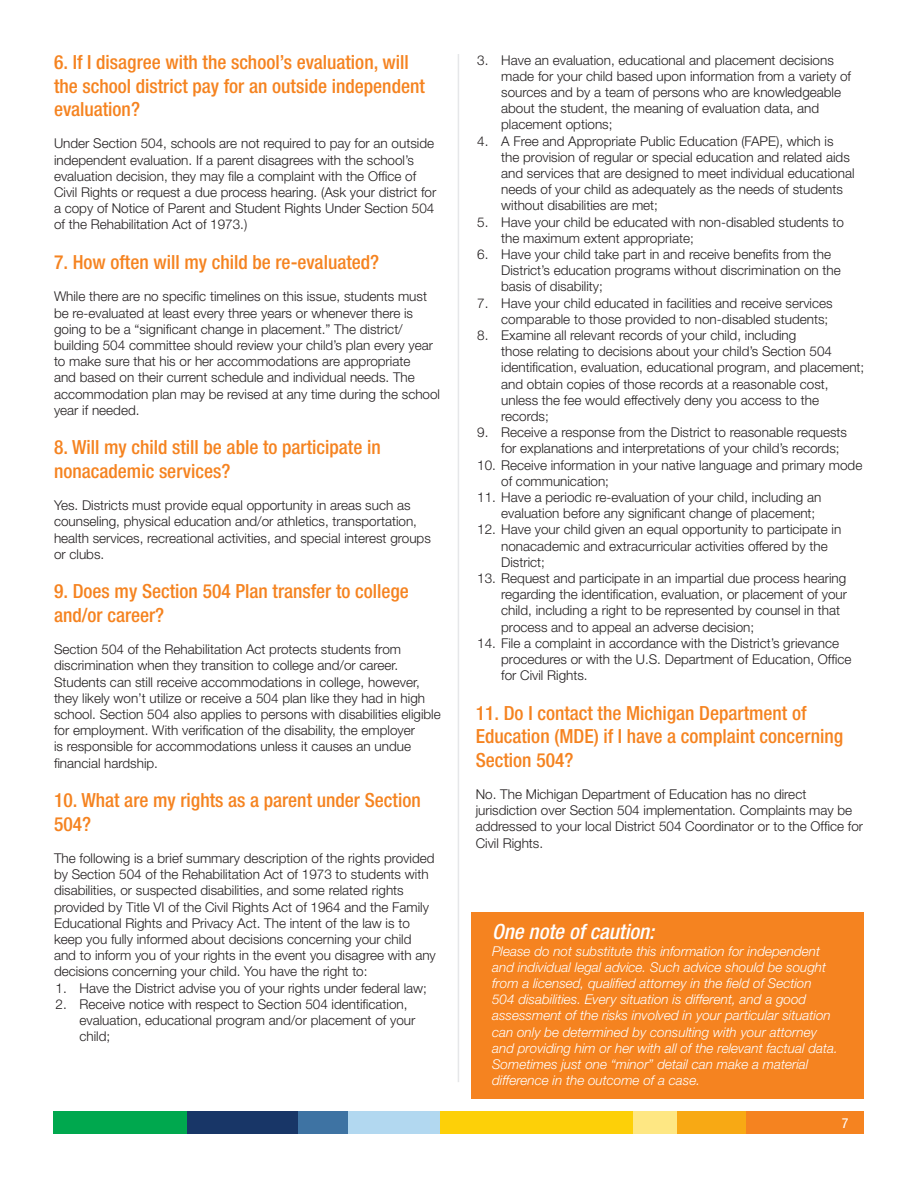
<style>
.page{position:relative;width:918px;height:1188px;background:#fff}
.page>*{position:absolute;margin:0;border:0;box-sizing:border-box;transform-origin:0 0}
.t1{font:italic 500 condensed 21px "Helvetica Neue";color:#fff}
.t2{font:500 condensed 19.5px/23.4px "Helvetica Neue";color:#f58320}
.t3{font:condensed 13.8px "Helvetica Neue";color:#fff}
.t4{font:300 13.5px/16.2px "Helvetica Neue";color:#231f20}
.t5{font:italic 300 13.5px/16.2px "Helvetica Neue";color:#fff}
.s1{font-family:"Helvetica Neue LT Pro"}
</style>
<div class="page">
<div style="left:53px;top:1112px;width:160px;height:22px;background:#00a84e"></div>
<div style="left:188px;top:1112px;width:160px;height:22px;background:#183667"></div>
<div style="left:678px;top:1112px;width:186px;height:22px;background:#f58320"></div>
<svg style="left:298px;top:1112px;width:143px;height:22px;background:#89b4d3"></svg>
<div style="left:441px;top:1112px;width:192px;height:22px;background:#fdd008"></div>
<svg style="left:633px;top:1112px;width:113px;height:22px;background:#fac13f"></svg>
<hr style="left:458px;top:54px;width:1px;height:1028px;background:#e6e7e9">
<div style="left:471px;top:913px;width:393px;height:186px;background:#f58320"></div>
<h2 class="t2" style="left:54px;top:50px;width:372px">6. If I disagree with the school’s evaluation, will the school district pay for an outside independent evaluation?</h2>
<p class="t4" style="left:54px;top:135px;width:384px">Under Section 504, schools are not required to pay for an outside independent evaluation. If a parent disagrees with the school’s evaluation decision, they may file a complaint with the Office of Civil Rights or request a due process hearing. (Ask your district for a copy of Notice of Parent and Student Rights Under Section 504 of the Rehabilitation Act of 1973.)</p>
<h2 class="t2" style="left:54px;top:250px;width:327px">7. How often will my child be re-evaluated?</h2>
<p class="t4" style="left:54px;top:288px;width:388px">While there are no specific timelines on this issue, students must be re-evaluated at least every three years or whenever there is going to be a “significant change in placement.” The district/ building 504 committee should review your child’s plan every year to make sure that his or her accommodations are appropriate<br>and based on their current schedule and individual needs. The accommodation plan may be revised at any time during the school year if needed.</p>
<h2 class="t2" style="left:54px;top:436px;width:328px">8. Will my child still be able to participate in nonacademic services?</h2>
<p class="t4" style="left:54px;top:497px;width:378px">Yes. Districts must provide equal opportunity in areas such as counseling, physical education and/or athletics, transportation, health services, recreational activities, and special interest groups or clubs.</p>
<h2 class="t2" style="left:54px;top:580px;width:356px">9. Does my Section 504 Plan transfer to college and/or career?</h2>
<p class="t4" style="left:54px;top:641px;width:388px">Section 504 of the Rehabilitation Act protects students from discrimination when they transition to college and/or career.<br>Students can still receive accommodations in college, however, they likely won’t utilize or receive a 504 plan like they had in high school. Section 504 also applies to persons with disabilities eligible for employment. With verification of the disability, the employer<br>is responsible for accommodations unless it causes an undue financial hardship.</p>
<h2 class="t2" style="left:54px;top:788px;width:368px">10. What are my rights as a parent under Section<br>504?</h2>
<p class="t4" style="left:54px;top:850px;width:383px">The following is a brief summary description of the rights provided by Section 504 of the Rehabilitation Act of 1973 to students with disabilities, or suspected disabilities, and some related rights provided by Title VI of the Civil Rights Act of 1964 and the Family Educational Rights and Privacy Act. The intent of the law is to keep you fully informed about decisions concerning your child and to inform you of your rights in the event you disagree with any decisions concerning your child. You have the right to:</p>
<p class="t4" style="left:55px;top:979px;width:373px"><span class="s1">1.</span> Have the District advise you of your rights under federal law;</p>
<p class="t4" style="left:80px;top:996px;width:337px;text-indent:-24px"><span class="s1">2.</span> Receive notice with respect to Section 504 identification, evaluation, educational program and/or placement of your child;</p>
<p class="t4" style="left:501px;top:51px;width:351px;text-indent:-24px"><span class="s1">3.</span> Have an evaluation, educational and placement decisions made for your child based upon information from a variety of sources and by a team of persons who are knowledgeable about the student, the meaning of evaluation data, and placement options;</p>
<p class="t4" style="left:501px;top:132px;width:355px;text-indent:-24px"><span class="s1">4.</span> A Free and Appropriate Public Education (FAPE), which is the provision of regular or special education and related aids and services that are designed to meet individual educational needs of your child as adequately as the needs of students without disabilities are met;</p>
<p class="t4" style="left:501px;top:213px;width:344px;text-indent:-24px"><span class="s1">5.</span> Have your child be educated with non-disabled students to the maximum extent appropriate;</p>
<p class="t4" style="left:501px;top:246px;width:341px;text-indent:-24px"><span class="s1">6.</span> Have your child take part in and receive benefits from the<br>District’s education programs without discrimination on the basis of disability;</p>
<p class="t4" style="left:501px;top:294px;width:333px;text-indent:-24px"><span class="s1">7.</span> Have your child educated in facilities and receive services comparable to those provided to non-disabled students;</p>
<p class="t4" style="left:501px;top:327px;width:365px;text-indent:-24px"><span class="s1">8.</span> Examine all relevant records of your child, including<br>those relating to decisions about your child’s Section 504 identification, evaluation, educational program, and placement; and obtain copies of those records at a reasonable cost, unless the fee would effectively deny you access to the records;</p>
<p class="t4" style="left:501px;top:424px;width:347px;text-indent:-24px"><span class="s1">9.</span> Receive a response from the District to reasonable requests for explanations and interpretations of your child’s records;</p>
<p class="t4" style="left:501px;top:456px;width:363px;text-indent:-24px"><span class="s1">10.</span> Receive information in your native language and primary mode of communication;</p>
<p class="t4" style="left:501px;top:489px;width:322px;text-indent:-24px"><span class="s1">11.</span> Have a periodic re-evaluation of your child, including an evaluation before any significant change of placement;</p>
<p class="t4" style="left:501px;top:521px;width:342px;text-indent:-24px"><span class="s1">12.</span> Have your child given an equal opportunity to participate in nonacademic and extracurricular activities offered by the<br>District;</p>
<p class="t4" style="left:501px;top:570px;width:347px;text-indent:-24px"><span class="s1">13.</span> Request and participate in an impartial due process hearing regarding the identification, evaluation, or placement of your child, including a right to be represented by counsel in that process and to appeal an adverse decision;</p>
<p class="t4" style="left:501px;top:635px;width:352px;text-indent:-24px"><span class="s1">14.</span> File a complaint in accordance with the District’s grievance procedures or with the U.S. Department of Education, Office for Civil Rights.</p>
<h2 class="t2" style="left:476px;top:701px;width:369px">11. Do I contact the Michigan Department of<br>Education (MDE) if I have a complaint concerning<br>Section 504?</h2>
<p class="t4" style="left:476px;top:786px;width:389px">No. The Michigan Department of Education has no direct jurisdiction over Section 504 implementation. Complaints may be addressed to your local District 504 Coordinator or to the Office for Civil Rights.</p>
<h1 class="t1" style="left:492px;top:919px;width:164px">One note of caution:</h1>
<p class="t5" style="left:492px;top:942px;width:347px">Please do not substitute this information for independent and individual legal advice. Such advice should be sought from a licensed, qualified attorney in the field of Section<br>504 disabilities. Every situation is different, and a good assessment of the risks involved in your particular situation can only be determined by consulting with your attorney and providing him or her with all of the relevant factual data.<br>Sometimes just one “minor” detail can make a material difference in the outcome of a case.</p>
<p class="t3" style="left:842px;top:1116px;width:8px">7</p>
</div>
